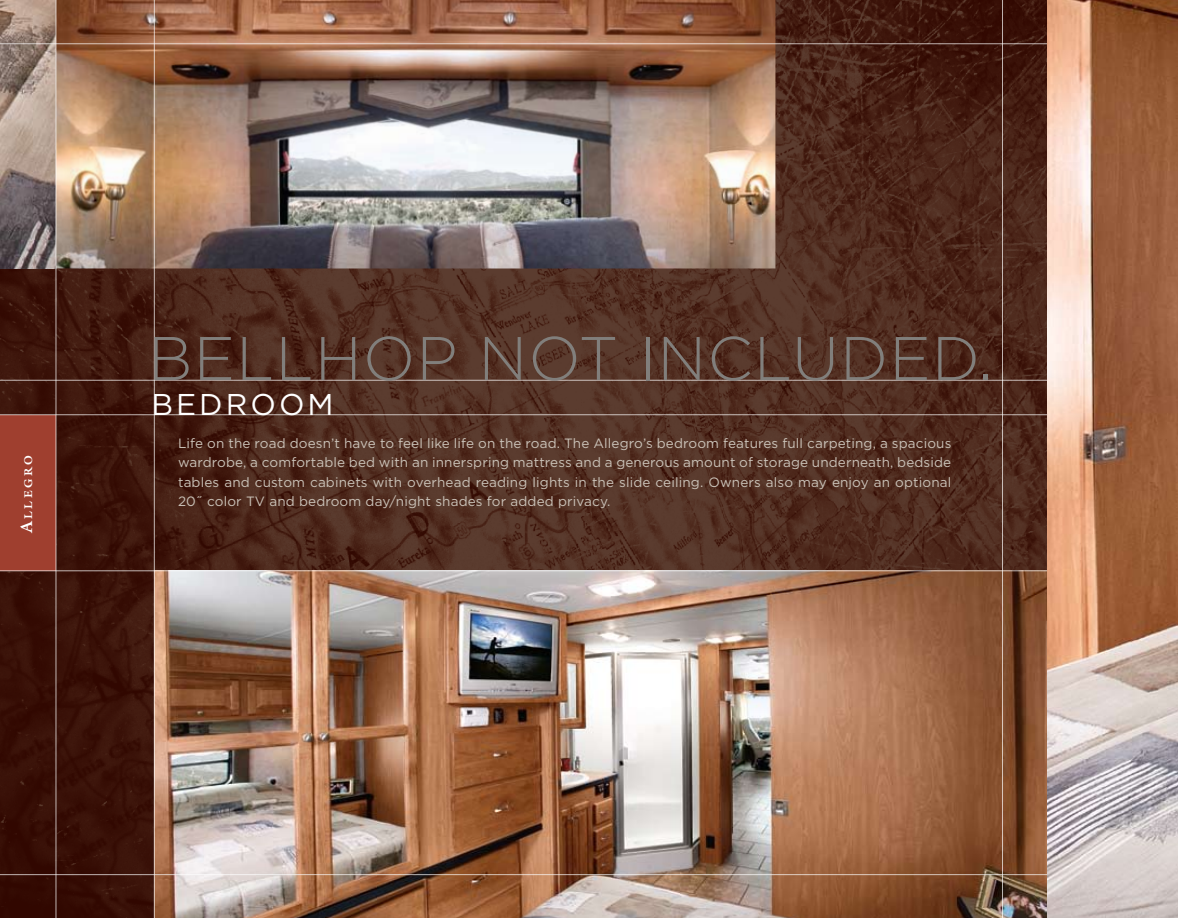
<style>
.page{position:relative;width:1178px;height:918px;background:#fff}
.page>*{position:absolute;margin:0;border:0;box-sizing:border-box;transform-origin:0 0}
.t1{font:300 61.5px "Gotham";color:#817f7c}
.t2{font:30px "Gotham";color:#fff}
.t3{font:13.5px/19.5px "Gotham";letter-spacing:.01em;color:#cac2b8;text-align:justify}
.t4{font:700 11.25px "Galliard";color:#fff}
.s1{font-size:16.2px}
</style>
<div class="page">
<img style="left:0;top:0;width:1047px;height:918px">
<img style="left:0;top:0;width:775px;height:269px">
<img style="left:155px;top:572px;width:892px;height:346px">
<div style="left:0;top:415px;width:56px;height:156px;background:#9f3f2f"></div>
<hr style="left:0;top:414px;width:1177px;height:1px;background:#fff">
<hr style="left:0;top:380px;width:1177px;height:1px;background:#fff">
<hr style="left:56px;top:0;width:1px;height:918px;background:#fff">
<hr style="left:154px;top:0;width:1px;height:918px;background:#fff">
<hr style="left:0;top:571px;width:1177px;height:1px;background:#fff">
<hr style="left:0;top:874px;width:1177px;height:1px;background:#fff">
<hr style="left:1002px;top:0;width:1px;height:918px;background:#fff">
<hr style="left:0;top:44px;width:1177px;height:1px;background:#fff">
<img style="left:1047px;top:0;width:130px;height:918px">
<p class="t4" style="left:21px;top:533px;width:79px;rotate:-90deg"><span class="s1">A</span>llegro</p>
<h1 class="t1" style="left:148px;top:325px;width:89px">BELLHO</h1>
<h1 class="t1" style="left:416px;top:325px;width:107px">P NOT</h1>
<h1 class="t1" style="left:639px;top:325px;width:43px">INCLUDED</h1>
<h2 class="t2" style="left:151px;top:387px;width:27px">bedroom</h2>
<h1 class="t1" style="left:978px;top:325px;width:16px">.</h1>
<p class="t3" style="left:178px;top:433px;width:774px">Life on the road doesn’t have to feel like life on the road. The Allegro’s bedroom features full carpeting, a spacious wardrobe, a comfortable bed with an innerspring mattress and a generous amount of storage underneath, bedside tables and custom cabinets with overhead reading lights in the slide ceiling. Owners also may enjoy an optional 20˝ color TV and bedroom day/night shades for added privacy.</p>
</div>
